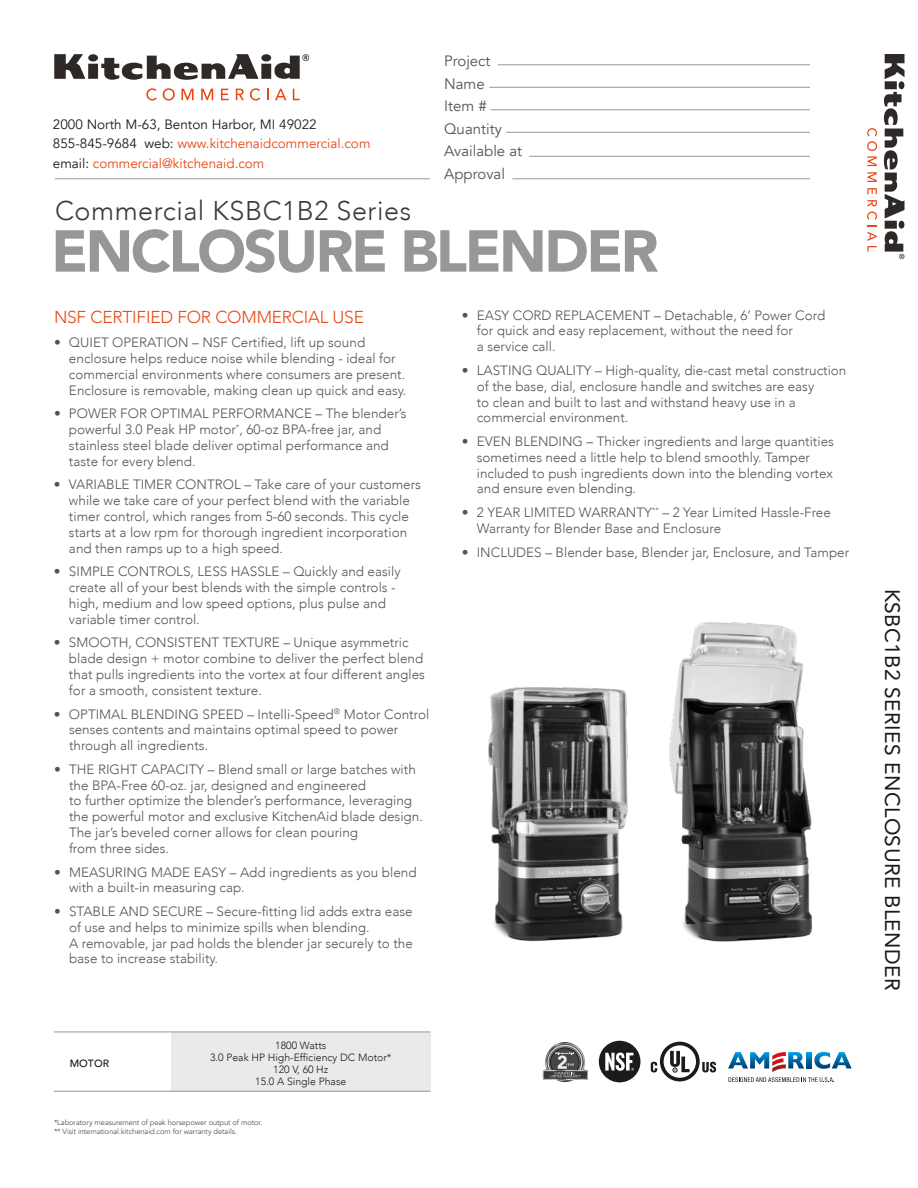
<style>
.page{position:relative;width:918px;height:1188px;background:#fff}
.page>*{position:absolute;margin:0;border:0;box-sizing:border-box;transform-origin:0 0}
.t1{font:900 58.5px "Avenir";letter-spacing:-.04em;color:#969898}
.t2{font:300 27px "Avenir";letter-spacing:.02em;color:#3a3a3a}
.t3{font:21px "Avenir";letter-spacing:.02em;color:#1c1b1a}
.t4{font:300 17.25px "Avenir";letter-spacing:-.01em;color:#e94814}
.t5{font:15px/22.5px "Avenir";color:#535554}
.t6{font:300 13.5px/15.8px "Avenir";color:#535554}
.t7{font:13.5px/19.5px "Avenir";color:#1c1b1a}
.t8{font:300 10.5px/12px "Avenir";color:#1c1b1a;text-align:center}
.t9{font:500 10.5px "Avenir";color:#1c1b1a}
.t10{font:7.5px/9px "Avenir";letter-spacing:-.01em;color:#535554}
.s1{color:#e94814}
</style>
<div class="page">
<div style="left:599px;top:1041px;width:41px;height:41px;background:#1c1b1a;border-radius:50%"></div>
<svg style="left:605px;top:1053px;width:29px;height:18px"></svg>
<svg style="left:702px;top:1062px;width:14px;height:10px"></svg>
<svg style="left:660px;top:1042px;width:40px;height:39px"></svg>
<div style="left:664px;top:1045px;width:32px;height:33px;background:#fff;border-radius:50%"></div>
<svg style="left:670px;top:1051px;width:20px;height:21px"></svg>
<svg style="left:651px;top:1062px;width:6px;height:10px"></svg>
<hr style="left:498px;top:65px;width:312px;height:1px;background:#969898">
<hr style="left:489px;top:87px;width:321px;height:1px;background:#969898">
<hr style="left:491px;top:110px;width:319px;height:1px;background:#969898">
<hr style="left:506px;top:132px;width:304px;height:1px;background:#969898">
<hr style="left:529px;top:156px;width:281px;height:1px;background:#969898">
<hr style="left:512px;top:179px;width:298px;height:1px;background:#969898">
<hr style="left:55px;top:179px;width:375px;height:1px;background:#969898">
<svg style="left:728px;top:1052px;width:124px;height:30px"></svg>
<svg style="left:54px;top:54px;width:255px;height:26px"></svg>
<svg style="left:146px;top:88px;width:11px;height:13px"></svg>
<svg style="left:163px;top:88px;width:12px;height:13px"></svg>
<svg style="left:181px;top:89px;width:13px;height:11px"></svg>
<svg style="left:201px;top:89px;width:12px;height:11px"></svg>
<svg style="left:221px;top:89px;width:8px;height:11px"></svg>
<svg style="left:236px;top:89px;width:8px;height:11px"></svg>
<svg style="left:250px;top:88px;width:10px;height:13px"></svg>
<svg style="left:267px;top:89px;width:2px;height:11px"></svg>
<svg style="left:275px;top:89px;width:11px;height:11px"></svg>
<svg style="left:293px;top:89px;width:7px;height:11px"></svg>
<svg style="left:884px;top:54px;width:20px;height:205px"></svg>
<svg style="left:867px;top:128px;width:10px;height:38px"></svg>
<svg style="left:867px;top:172px;width:10px;height:10px"></svg>
<svg style="left:867px;top:188px;width:10px;height:6px"></svg>
<svg style="left:867px;top:200px;width:10px;height:52px"></svg>
<svg style="left:546px;top:1043px;width:38px;height:39px"></svg>
<div style="left:545px;top:1042px;width:40px;height:40px;border:1px solid #fff;border-radius:50%"></div>
<div style="left:547px;top:1044px;width:36px;height:36px;border:1px solid #484749;border-radius:50%"></div>
<svg style="left:543px;top:1047px;width:45px;height:31px"></svg>
<div style="left:171px;top:1032px;width:259px;height:59px;background:#e9eaea"></div>
<hr style="left:54px;top:1032px;width:117px;height:1px;background:#969898">
<hr style="left:171px;top:1032px;width:259px;height:1px;background:#969898">
<hr style="left:54px;top:1091px;width:117px;height:1px;background:#969898">
<hr style="left:171px;top:1091px;width:259px;height:1px;background:#969898">
<img style="left:669px;top:622px;width:143px;height:320px">
<img style="left:488px;top:687px;width:140px;height:255px">
<p class="t7" style="left:53px;top:115px;width:319px">2000 North M-63, Benton Harbor, MI 49022<br>855-845-9684 web: <span class="s1">www.kitchenaidcommercial.com </span>email: <span class="s1">commercial@kitchenaid.com</span></p>
<p class="t5" style="left:444px;top:50px;width:80px">Project<br>Name<br>Item #<br>Quantity<br>Available at<br>Approval</p>
<h2 class="t2" style="left:55px;top:195px;width:358px">Commercial KSBC1B2 Series</h2>
<h1 class="t1" style="left:51px;top:201px;width:609px">ENCLOSURE BLENDER</h1>
<p class="t4" style="left:54px;top:307px;width:311px">NSF CERTIFIED FOR COMMERCIAL USE</p>
<p class="t6" style="left:69px;top:335px;width:339px;text-indent:-15px">• QUIET OPERATION – NSF Certified, lift up sound enclosure helps reduce noise while blending - ideal for commercial environments where consumers are present.<br>Enclosure is removable, making clean up quick and easy.</p>
<p class="t6" style="left:69px;top:406px;width:339px;text-indent:-15px">• POWER FOR OPTIMAL PERFORMANCE – The blender’s powerful 3.0 Peak HP motor<sup>*</sup>, 60-oz BPA-free jar, and stainless steel blade deliver optimal performance and taste for every blend.</p>
<p class="t6" style="left:69px;top:477px;width:353px;text-indent:-15px">• VARIABLE TIMER CONTROL – Take care of your customers while we take care of your perfect blend with the variable timer control, which ranges from 5-60 seconds. This cycle starts at a low rpm for thorough ingredient incorporation and then ramps up to a high speed.</p>
<p class="t6" style="left:69px;top:564px;width:333px;text-indent:-15px">• SIMPLE CONTROLS, LESS HASSLE – Quickly and easily create all of your best blends with the simple controls - high, medium and low speed options, plus pulse and variable timer control.</p>
<p class="t6" style="left:69px;top:635px;width:357px;text-indent:-15px">• SMOOTH, CONSISTENT TEXTURE – Unique asymmetric blade design + motor combine to deliver the perfect blend that pulls ingredients into the vortex at four different angles for a smooth, consistent texture.</p>
<p class="t6" style="left:69px;top:706px;width:362px;text-indent:-15px">• OPTIMAL BLENDING SPEED – Intelli-Speed<sup>®</sup> Motor Control senses contents and maintains optimal speed to power through all ingredients.</p>
<p class="t6" style="left:69px;top:761px;width:355px;text-indent:-15px">• THE RIGHT CAPACITY – Blend small or large batches with the BPA-Free 60-oz. jar, designed and engineered<br>to further optimize the blender’s performance, leveraging the powerful motor and exclusive KitchenAid blade design.<br>The jar’s beveled corner allows for clean pouring<br>from three sides.</p>
<p class="t6" style="left:69px;top:864px;width:349px;text-indent:-15px">• MEASURING MADE EASY – Add ingredients as you blend with a built-in measuring cap.</p>
<p class="t6" style="left:69px;top:904px;width:345px;text-indent:-15px">• STABLE AND SECURE – Secure-fitting lid adds extra ease of use and helps to minimize spills when blending.<br>A removable, jar pad holds the blender jar securely to the base to increase stability.</p>
<p class="t9" style="left:70px;top:1054px;width:41px">MOTOR</p>
<p class="t8" style="left:210px;top:1039px;width:183px">1800 Watts<br>3.0 Peak HP High-Efficiency DC Motor*<br>120 V, 60 Hz<br>15.0 A Single Phase</p>
<p class="t10" style="left:54px;top:1118px;width:210px">*Laboratory measurement of peak horsepower output of motor. ** Visit international.kitchenaid.com for warranty details.</p>
<p class="t6" style="left:477px;top:307px;width:350px;text-indent:-15px">• EASY CORD REPLACEMENT – Detachable, 6’ Power Cord for quick and easy replacement, without the need for<br>a service call.</p>
<p class="t6" style="left:477px;top:363px;width:371px;text-indent:-15px">• LASTING QUALITY – High-quality, die-cast metal construction of the base, dial, enclosure handle and switches are easy<br>to clean and built to last and withstand heavy use in a commercial environment.</p>
<p class="t6" style="left:477px;top:434px;width:359px;text-indent:-15px">• EVEN BLENDING – Thicker ingredients and large quantities sometimes need a little help to blend smoothly. Tamper included to push ingredients down into the blending vortex and ensure even blending.</p>
<p class="t6" style="left:477px;top:505px;width:356px;text-indent:-15px">• 2 YEAR LIMITED WARRANTY<sup>**</sup> – 2 Year Limited Hassle-Free<br>Warranty for Blender Base and Enclosure</p>
<p class="t6" style="left:462px;top:544px;width:389px">• INCLUDES – Blender base, Blender jar, Enclosure, and Tamper</p>
<h3 class="t3" style="left:909px;top:589px;width:403px;rotate:90deg">KSBC1B2 SERIES ENCLOSURE BLENDER</h3>
</div>
